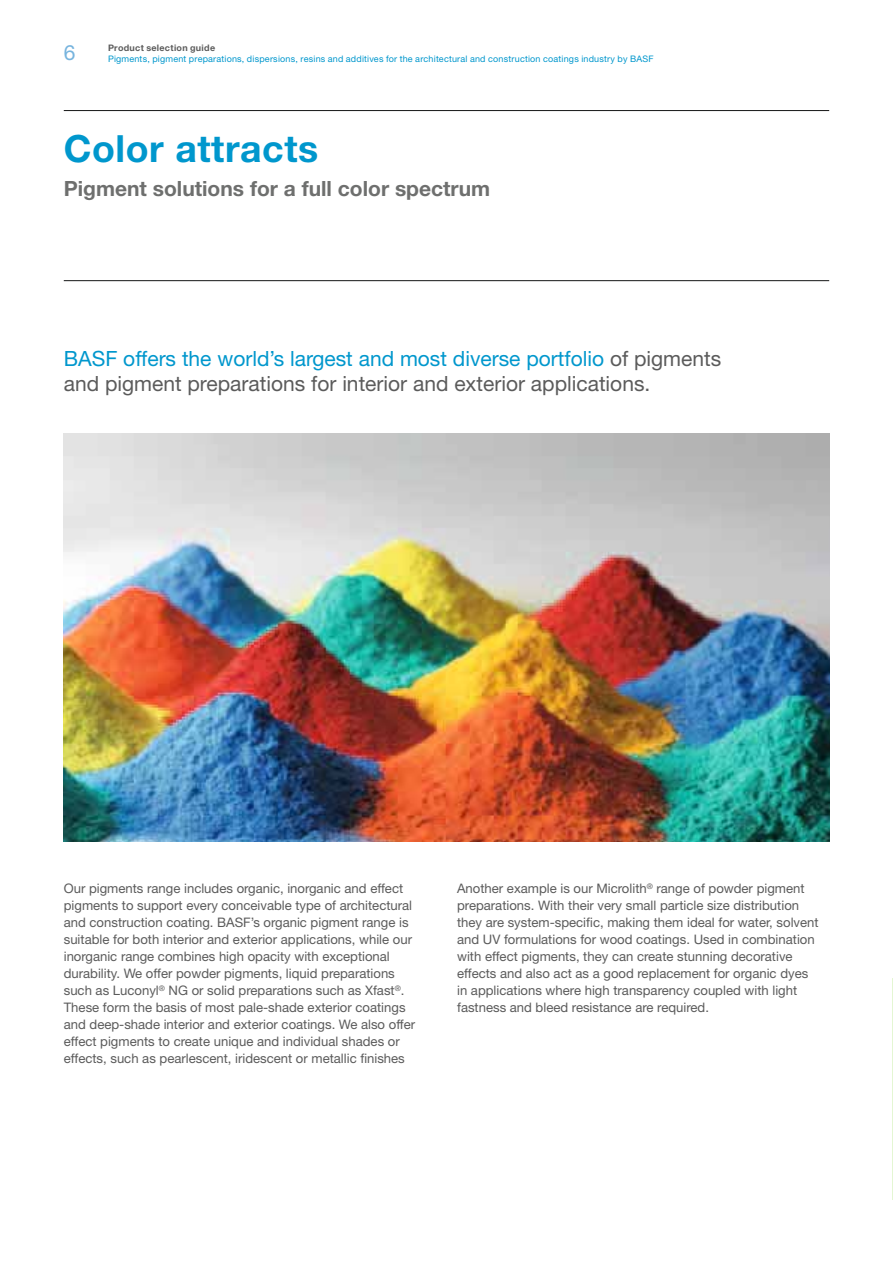
<style>
.page{position:relative;width:893px;height:1263px;background:#fff}
.page>*{position:absolute;margin:0;border:0;box-sizing:border-box;transform-origin:0 0}
.t1{font:700 37.5px "Helvetica Neue LT Pro";letter-spacing:.015em;color:#0097cd}
.t2{font:21px/25.5px "Helvetica Neue LT Pro";color:#5b5b5b}
.t3{font:700 21px "Helvetica Neue LT Pro";color:#6e6f6e}
.t4{font:21px "Helvetica Neue LT Pro";color:#77b4de}
.t5{font:13.2px/17px "Helvetica Neue LT Pro";color:#5b5b5b}
.t6{font:9px "Helvetica Neue LT Pro";letter-spacing:.02em;color:#0097cd}
.t7{font:700 9px "Helvetica Neue LT Pro";letter-spacing:.03em;color:#5b5b5b}
.s1{color:#0097cd}
</style>
<div class="page">
<hr style="left:64px;top:110px;width:765px;height:1px;background:#151616">
<hr style="left:64px;top:280px;width:765px;height:1px;background:#151616">
<img style="left:64px;top:434px;width:765px;height:408px">
<h2 class="t4" style="left:64px;top:45px;width:13px">6</h2>
<p class="t7" style="left:108px;top:45px;width:109px">Product selection guide</p>
<p class="t6" style="left:108px;top:55px;width:547px">Pigments, pigment preparations, dispersions, resins and additives for the architectural and construction coatings industry by BASF</p>
<h1 class="t1" style="left:64px;top:135px;width:256px">Color attracts</h1>
<h2 class="t3" style="left:64px;top:181px;width:428px">Pigment solutions for a full color spectrum</h2>
<h2 class="t2" style="left:64px;top:348px;width:659px"><span class="s1">BASF offers the world’s largest and most diverse portfolio</span> of pigments and pigment preparations for interior and exterior applications.</h2>
<p class="t5" style="left:64px;top:881px;width:353px">Our pigments range includes organic, inorganic and effect pigments to support every conceivable type of architectural and construction coating. BASF’s organic pigment range is suitable for both interior and exterior applications, while our inorganic range combines high opacity with exceptional durability. We offer powder pigments, liquid preparations such as Luconyl<sup>®</sup> NG or solid preparations such as Xfast<sup>®</sup>.<br>These form the basis of most pale-shade exterior coatings and deep-shade interior and exterior coatings. We also offer effect pigments to create unique and individual shades or effects, such as pearlescent, iridescent or metallic finishes</p>
<p class="t5" style="left:457px;top:881px;width:363px">Another example is our Microlith<sup>®</sup> range of powder pigment preparations. With their very small particle size distribution they are system-specific, making them ideal for water, solvent and UV formulations for wood coatings. Used in combination with effect pigments, they can create stunning decorative effects and also act as a good replacement for organic dyes in applications where high transparency coupled with light fastness and bleed resistance are required.</p>
</div>
